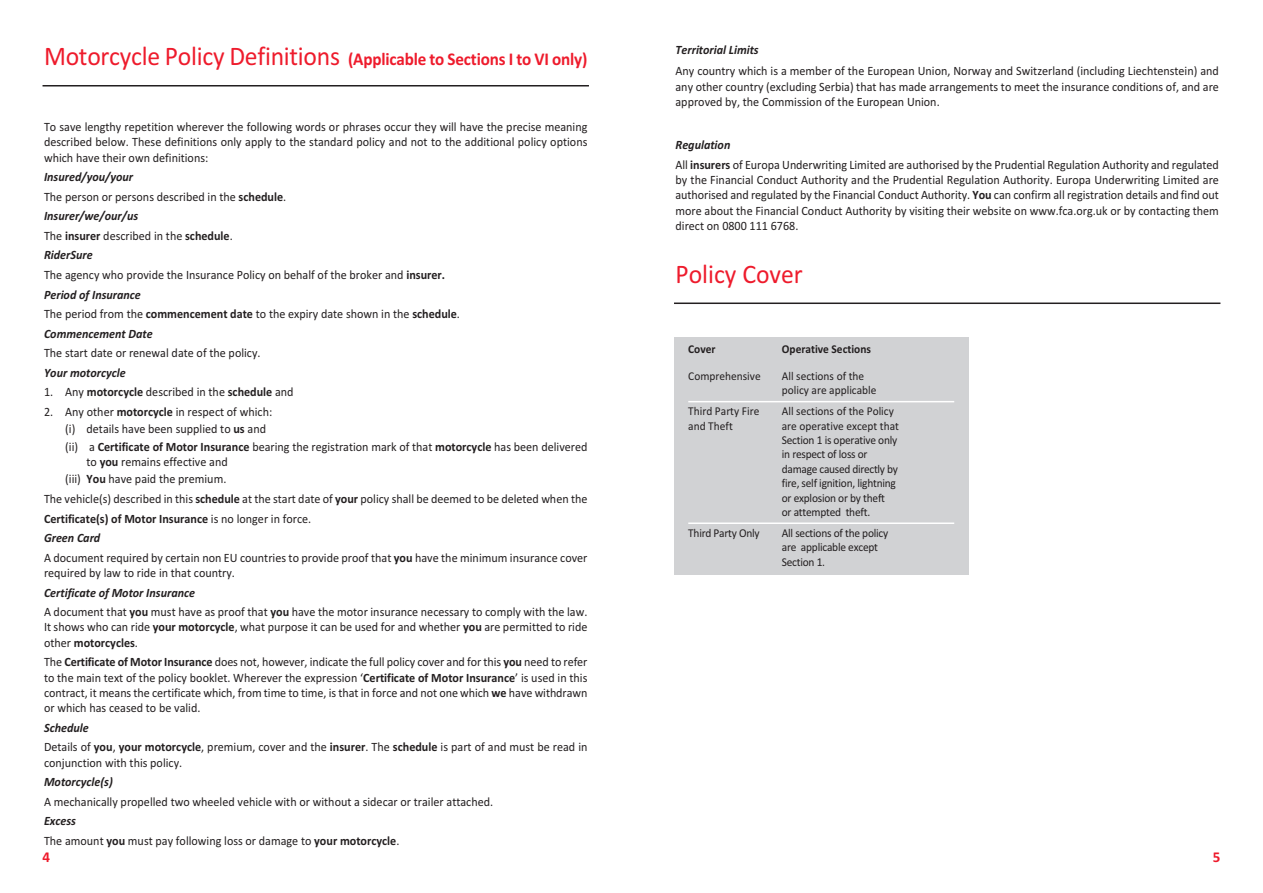
<style>
.page{position:relative;width:1263px;height:893px;background:#fff}
.page>*{position:absolute;margin:0;border:0;box-sizing:border-box;transform-origin:0 0}
.t1{font:27px "Calibri";color:#ee1b2c;scale:.95 1}
.t2{font:700 18px "Calibri";letter-spacing:-.01em;color:#ee1b2c;scale:.95 1}
.t3{font:700 15px "Calibri";color:#ee1b2c}
.t4{font:12.75px/19.5px "Calibri";color:#231f20;scale:.95 1}
.t5{font:italic 700 12.75px "Calibri";color:#231f20;scale:.95 1}
.t6{font:12px/14.4px "Calibri";letter-spacing:-.02em;color:#231f20;scale:.95 1}
.t7{font:12px/14.4px "Calibri";color:#231f20;scale:.95 1}
.t8{font:700 12px "Calibri";color:#231f20;scale:.95 1}
.s1{font-weight:400;font-size:27px}
.s2{font-weight:700;font-style:italic}
.s3{font-weight:700}
</style>
<div class="page">
<hr style="left:43px;top:85px;width:546px;height:2px;background:#231f20">
<hr style="left:674px;top:303px;width:546px;height:1px;background:#231f20">
<div style="left:674px;top:338px;width:294px;height:237px;background:#d1d2d4"></div>
<hr style="left:688px;top:401px;width:266px;height:1px;background:#fff">
<hr style="left:688px;top:522px;width:266px;height:2px;background:#fff">
<h2 class="t2" style="left:44px;top:48px;width:573px"><span class="s1">Motorcycle Policy Definitions</span> (Applicable to Sections I to VI only)</h2>
<p class="t5" style="left:675px;top:42px;width:89px">Territorial Limits</p>
<p class="t4" style="left:675px;top:63px;width:573px;line-height:15.3px;text-align:justify">Any country which is a member of the European Union, Norway and Switzerland (including Liechtenstein) and any other country (excluding Serbia) that has made arrangements to meet the insurance conditions of, and are approved by, the Commission of the European Union.</p>
<p class="t4" style="left:675px;top:135px;width:573px"><span class="s2">Regulation<br></span>All <span class="s3">insurers</span> of Europa Underwriting Limited are authorised by the Prudential Regulation Authority and regulated</p>
<p class="t4" style="left:675px;top:172px;width:573px;line-height:15.3px;text-align:justify">by the Financial Conduct Authority and the Prudential Regulation Authority. Europa Underwriting Limited are authorised and regulated by the Financial Conduct Authority. <span class="s3">You</span> can confirm all registration details and find out more about the Financial Conduct Authority by visiting their website on www.fca.org.uk or by contacting them direct on 0800 111 6768.</p>
<p class="t4" style="left:44px;top:119px;width:573px;line-height:15.3px;text-align:justify">To save lengthy repetition wherever the following words or phrases occur they will have the precise meaning described below. These definitions only apply to the standard policy and not to the additional policy options which have their own definitions:</p>
<p class="t4" style="left:44px;top:167px;width:439px"><span class="s2">Insured/you/your<br></span>The person or persons described in the <span class="s3">schedule</span>.<br><span class="s2">Insurer/we/our/us<br></span>The <span class="s3">insurer</span> described in the <span class="s3">schedule</span>.<br><span class="s2">RiderSure<br></span>The agency who provide the Insurance Policy on behalf of the broker and <span class="s3">insurer.<br></span><span class="s2">Period of Insurance<br></span>The period from the <span class="s3">commencement date</span> to the expiry date shown in the <span class="s3">schedule</span>.<br><span class="s2">Commencement Date</span></p>
<p class="t4" style="left:44px;top:343px;width:229px">The start date or renewal date of the policy.</p>
<p class="t5" style="left:44px;top:365px;width:87px">Your motorcycle</p>
<p class="t4" style="left:44px;top:382px;width:264px">1. Any <span class="s3">motorcycle</span> described in the <span class="s3">schedule</span> and</p>
<p class="t4" style="left:65px;top:403px;width:551px;line-height:17.4px;text-indent:-21px">2. Any other <span class="s3">motorcycle</span> in respect of which:<br>(i) details have been supplied to <span class="s3">us</span> and<br>(ii) a <span class="s3">Certificate of Motor Insurance</span> bearing the registration mark of that <span class="s3">motorcycle</span> has been delivered</p>
<p class="t4" style="left:65px;top:453px;width:172px;line-height:17.4px;text-align:right">to <span class="s3">you</span> remains effective and<br>(iii) <span class="s3">You</span> have paid the premium.</p>
<p class="t4" style="left:44px;top:489px;width:573px">The vehicle(s) described in this <span class="s3">schedule</span> at the start date of <span class="s3">your</span> policy shall be deemed to be deleted when the <span class="s3">Certificate(s) of Motor Insurance</span> is no longer in force.<br><span class="s2">Green Card<br></span>A document required by certain non EU countries to provide proof that <span class="s3">you</span> have the minimum insurance cover</p>
<p class="t4" style="left:44px;top:563px;width:202px">required by law to ride in that country.</p>
<p class="t4" style="left:44px;top:582px;width:573px"><span class="s2">Certificate of Motor Insurance<br></span>A document that <span class="s3">you</span> must have as proof that <span class="s3">you</span> have the motor insurance necessary to comply with the law.</p>
<p class="t4" style="left:44px;top:619px;width:573px;line-height:15.3px">It shows who can ride <span class="s3">your motorcycle</span>, what purpose it can be used for and whether <span class="s3">you</span> are permitted to ride other <span class="s3">motorcycles</span>.</p>
<p class="t4" style="left:44px;top:654px;width:574px;line-height:15.3px;text-align:justify">The <span class="s3">Certificate of Motor Insurance</span> does not, however, indicate the full policy cover and for this <span class="s3">you</span> need to refer to the main text of the policy booklet. Wherever the expression ‘<span class="s3">Certificate of Motor Insurance</span>’ is used in this contract, it means the certificate which, from time to time, is that in force and not one which <span class="s3">we</span> have withdrawn or which has ceased to be valid.</p>
<p class="t4" style="left:44px;top:717px;width:573px"><span class="s2">Schedule<br></span>Details of <span class="s3">you</span>, <span class="s3">your motorcycle</span>, premium, cover and the <span class="s3">insurer</span>. The <span class="s3">schedule</span> is part of and must be read in</p>
<p class="t4" style="left:44px;top:752px;width:147px">conjunction with this policy.</p>
<p class="t5" style="left:44px;top:774px;width:74px">Motorcycle(s)</p>
<p class="t4" style="left:44px;top:791px;width:474px">A mechanically propelled two wheeled vehicle with or without a sidecar or trailer attached.</p>
<p class="t4" style="left:44px;top:811px;width:376px"><span class="s2">Excess<br></span>The amount <span class="s3">you</span> must pay following loss or damage to <span class="s3">your motorcycle</span>.</p>
<h1 class="t1" style="left:675px;top:257px;width:136px">Policy Cover</h1>
<p class="t8" style="left:688px;top:342px;width:30px">Cover</p>
<p class="t8" style="left:782px;top:342px;width:95px">Operative Sections</p>
<p class="t7" style="left:688px;top:369px;width:78px">Comprehensive</p>
<p class="t7" style="left:782px;top:369px;width:101px">All sections of the policy are applicable</p>
<p class="t7" style="left:688px;top:404px;width:76px">Third Party Fire</p>
<p class="t7" style="left:782px;top:404px;width:119px">All sections of the Policy</p>
<p class="t7" style="left:688px;top:418px;width:48px">and Theft</p>
<p class="t6" style="left:782px;top:418px;width:125px">are operative except that<br>Section 1 is operative only in respect of loss or damage caused directly by fire, self ignition, lightning or explosion or by theft<br>or attempted theft.</p>
<p class="t6" style="left:688px;top:525px;width:77px">Third Party Only</p>
<p class="t6" style="left:782px;top:525px;width:114px">All sections of the policy are applicable except<br>Section 1.</p>
<p class="t3" style="left:43px;top:848px;width:9px">4</p>
<p class="t3" style="left:1213px;top:848px;width:9px">5</p>
</div>
